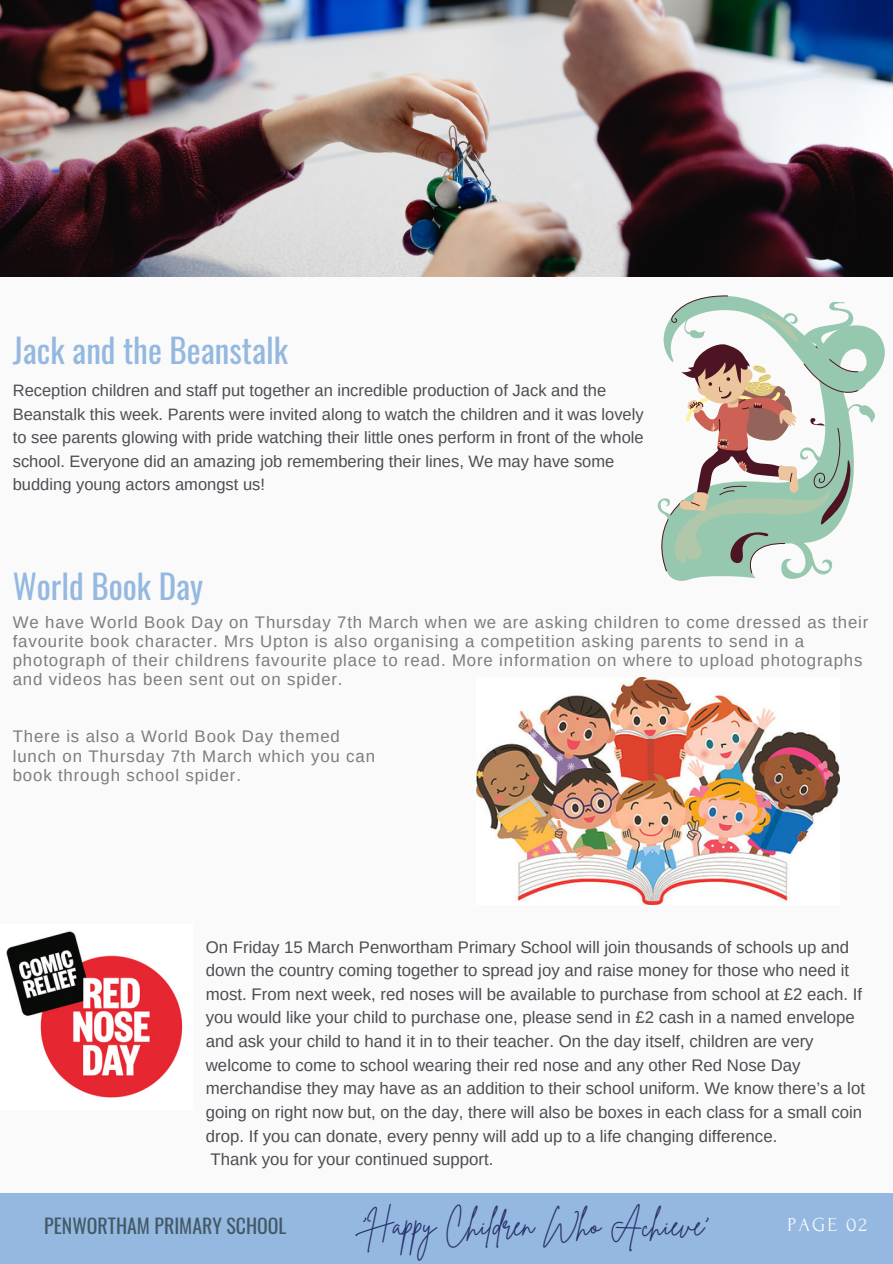
<style>
.page{position:relative;width:893px;height:1264px;background:#fff}
.page>*{position:absolute;margin:0;border:0;box-sizing:border-box;transform-origin:0 0}
.t1{font:33.15px "Oswald";color:#94b8e0}
.t2{font:30px "Brittany Signature";color:#272f69}
.t3{font:19.8px "Oswald";color:#435967}
.t4{font:19.8px "Forum";letter-spacing:.1em;color:#fafafa}
.t5{font:16.8px/23.7px "Arimo";color:#4a4d52}
.t6{font:16.8px/19.2px "Arimo";letter-spacing:.05em;color:#7c7c81}
.t7{font:16.5px/23.7px "Arimo";color:#4a4d52}
</style>
<div class="page">
<div style="left:0;top:0;width:892px;height:1263px;background:#fafafa"></div>
<img style="left:0;top:0;width:892px;height:277px">
<div style="left:0;top:1193px;width:892px;height:70px;background:#94b8e0"></div>
<svg style="left:676px;top:331px;width:209px;height:250px"></svg>
<svg style="left:657px;top:295px;width:218px;height:285px"></svg>
<img style="left:476px;top:677px;width:363px;height:227px">
<img style="left:6px;top:931px;width:177px;height:167px">
<p class="t1" style="left:13px;top:324px;width:276px">Jack and the Beanstalk</p>
<p class="t7" style="left:13px;top:378px;width:632px">Reception children and staff put together an incredible production of Jack and the Beanstalk this week. Parents were invited along to watch the children and it was lovely to see parents glowing with pride watching their little ones perform in front of the whole school. Everyone did an amazing job remembering their lines, We may have some budding young actors amongst us!</p>
<h2 class="t1" style="left:13px;top:560px;width:192px">World Book Day</h2>
<p class="t6" style="left:13px;top:612px;width:857px">We have World Book Day on Thursday 7th March when we are asking children to come dressed as their favourite book character. Mrs Upton is also organising a competition asking parents to send in a photograph of their childrens favourite place to read. More information on where to upload photographs and videos has been sent out on spider.</p>
<p class="t6" style="left:13px;top:727px;width:328px">There is also a World Book Day themed</p>
<h1 class="t6" style="left:13px;top:746px;width:364px">lunch on Thursday 7th March which you can</h1>
<h2 class="t6" style="left:13px;top:765px;width:230px">book through school spider.</h2>
<p class="t5" style="left:206px;top:934px;width:660px">On Friday 15 March Penwortham Primary School will join thousands of schools up and down the country coming together to spread joy and raise money for those who need it most. From next week, red noses will be available to purchase from school at £2 each. If you would like your child to purchase one, please send in £2 cash in a named envelope and ask your child to hand it in to their teacher. On the day itself, children are very welcome to come to school wearing their red nose and any other Red Nose Day merchandise they may have as an addition to their school uniform. We know there’s a lot going on right now but, on the day, there will also be boxes in each class for a small coin drop. If you can donate, every penny will add up to a life changing difference.</p>
<p class="t5" style="left:210px;top:1147px;width:284px">Thank you for your continued support.</p>
<h1 class="t3" style="left:44px;top:1210px;width:244px">PENWORTHAM PRIMARY SCHOOL</h1>
<p class="t2" style="left:362px;top:1205px;width:347px">‘Happy Children Who Achieve’</p>
<p class="t4" style="left:787px;top:1214px;width:81px">PAGE 02</p>
</div>
